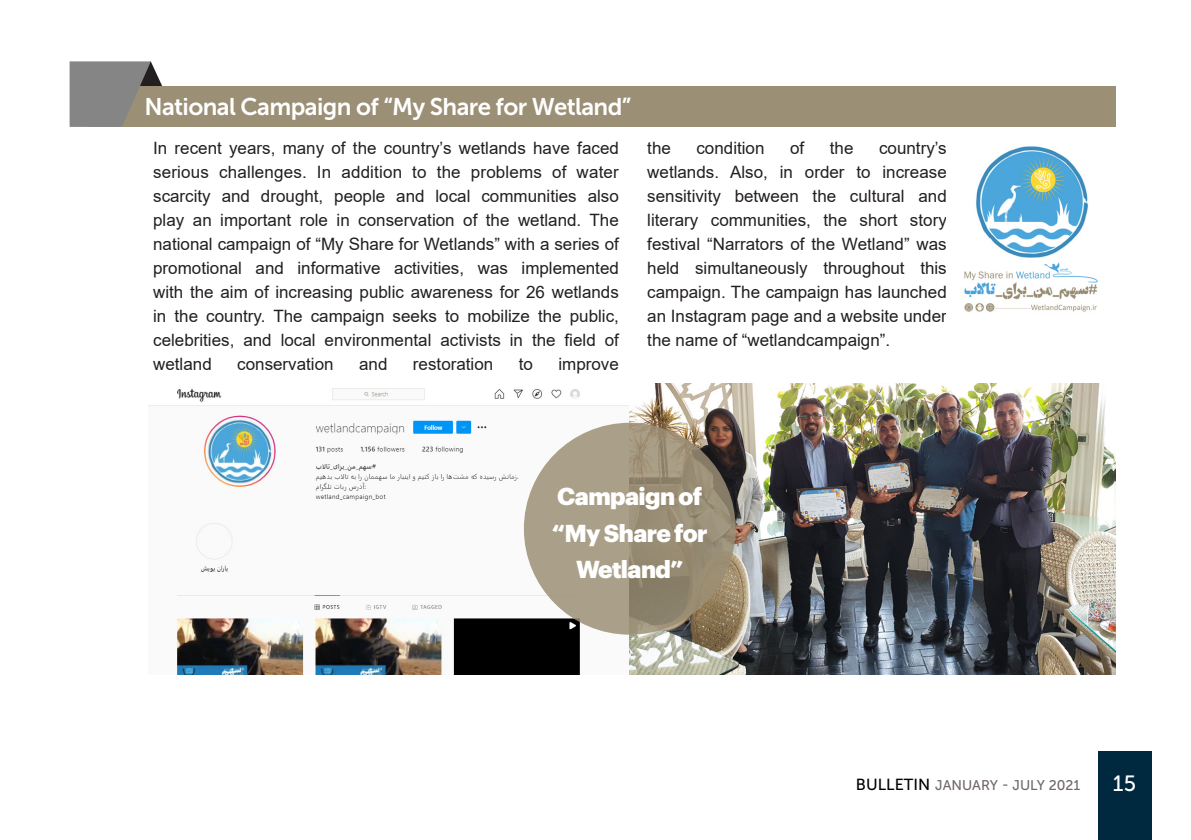
<style>
.page{position:relative;width:1191px;height:840px;background:#fff}
.page>*{position:absolute;margin:0;border:0;box-sizing:border-box;transform-origin:0 0}
.t1{font:24px "Museo Sans 700";letter-spacing:-.025em;color:#fff}
.t2{font:900 24px/36px "Graphik Arabic";letter-spacing:-.025em;color:#fff;text-align:center}
.t3{font:22px "Museo Sans 500";color:#fff}
.t4{font:17px/24px "Arial";color:#231f20;text-align:justify}
.t5{font:14px "Museo Sans 500";color:#706866}
.s1{font-size:16px;color:#000}
</style>
<div class="page">
<div style="left:1097px;top:750px;width:54px;height:89px;background:#002940"></div>
<img style="left:148px;top:388px;width:482px;height:286px">
<img style="left:630px;top:383px;width:485px;height:291px">
<svg style="left:524px;top:422px;width:211px;height:212px;background:#a0967f"></svg>
<img style="left:964px;top:146px;width:134px;height:166px">
<div style="left:87px;top:86px;width:1028px;height:41px;background:#9b8f75"></div>
<svg style="left:70px;top:61px;width:92px;height:66px"></svg>
<p class="t1" style="left:144px;top:93px;width:488px">National Campaign of “My Share for Wetland”</p>
<p class="t4" style="left:153px;top:135px;width:467px">In recent years, many of the country’s wetlands have faced serious challenges. In addition to the problems of water</p>
<p class="t4" style="left:153px;top:183px;width:467px">scarcity and drought, people and local communities also play an important role in conservation of the wetland. The national campaign of “My Share for Wetlands” with a series of</p>
<p class="t4" style="left:153px;top:255px;width:467px">promotional and informative activities, was implemented with the aim of increasing public awareness for 26 wetlands in the country. The campaign seeks to mobilize the public,</p>
<p class="t4" style="left:153px;top:327px;width:467px">celebrities, and local environmental activists in the field of</p>
<p class="t4" style="left:153px;top:351px;width:60px">wetland</p>
<p class="t4" style="left:237px;top:351px;width:98px">conservation</p>
<p class="t4" style="left:359px;top:351px;width:30px">and</p>
<p class="t4" style="left:413px;top:351px;width:82px">restoration</p>
<p class="t4" style="left:519px;top:351px;width:16px">to</p>
<p class="t4" style="left:558px;top:351px;width:62px">improve</p>
<p class="t4" style="left:647px;top:135px;width:25px">the</p>
<p class="t4" style="left:696px;top:135px;width:70px">condition</p>
<p class="t4" style="left:790px;top:135px;width:16px">of</p>
<p class="t4" style="left:830px;top:135px;width:25px">the</p>
<p class="t4" style="left:879px;top:135px;width:69px">country’s</p>
<p class="t4" style="left:647px;top:159px;width:301px">wetlands. Also, in order to increase</p>
<p class="t4" style="left:647px;top:183px;width:301px">sensitivity between the cultural and</p>
<p class="t4" style="left:647px;top:207px;width:301px">literary communities, the short story festival “Narrators of the Wetland” was held simultaneously throughout this</p>
<p class="t4" style="left:647px;top:279px;width:301px">campaign. The campaign has launched an Instagram page and a website under the name of “wetlandcampaign”.</p>
<p class="t2" style="left:552px;top:479px;width:157px">Campaign of “My Share for<br>Wetland”</p>
<p class="t5" style="left:856px;top:777px;width:226px"><span class="s1">BULLETIN</span> JANUARY - JULY 2021</p>
<p class="t3" style="left:1113px;top:771px;width:25px">15</p>
</div>
